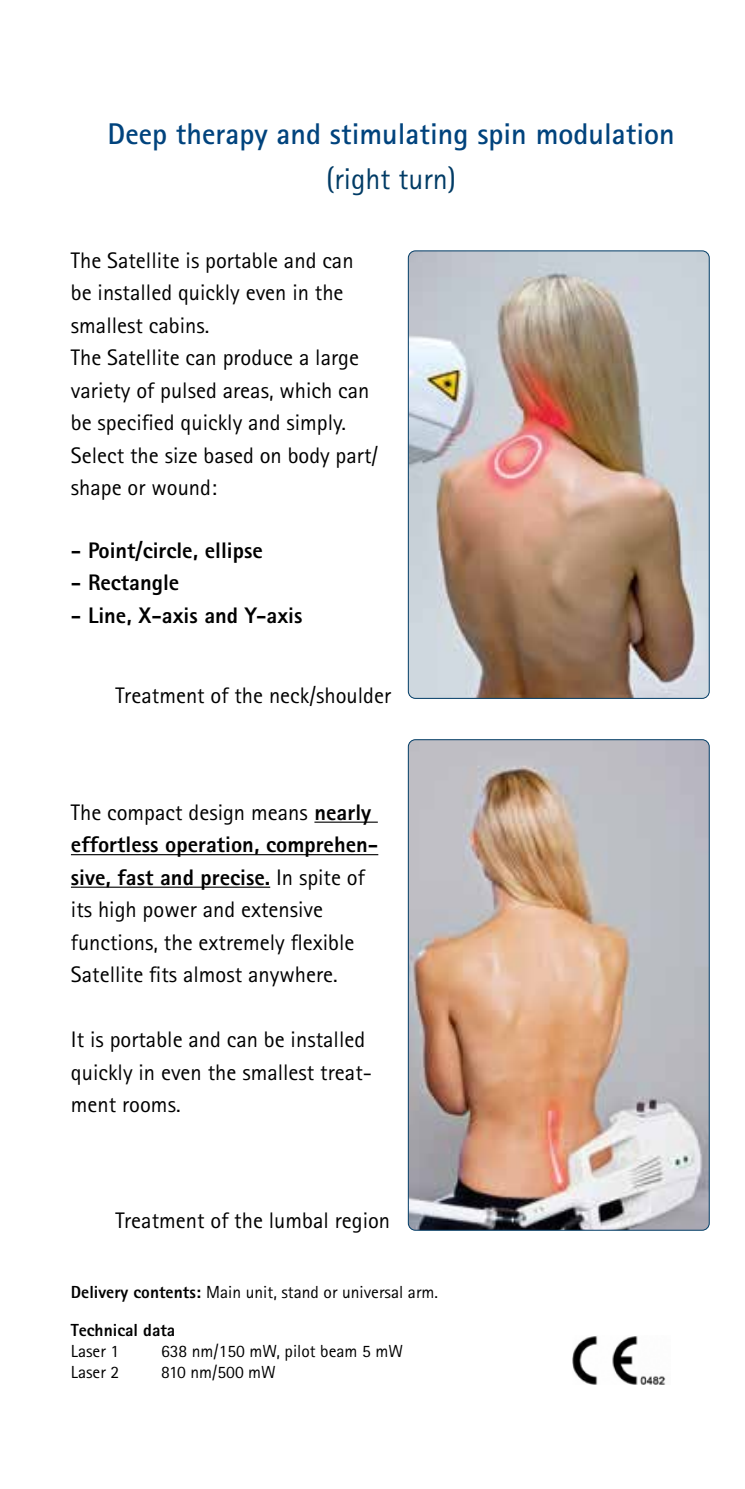
<style>
.page{position:relative;width:745px;height:1489px;background:#fff}
.page>*{position:absolute;margin:0;border:0;box-sizing:border-box;transform-origin:0 0}
.t1{font:700 30px "Rotis Sans Serif Std";color:#00437d}
.t2{font:30px "Rotis Sans Serif Std";color:#003b65}
.t3{font:22.5px/32.5px "Rotis Sans Serif Std";color:#000}
.t4{font:800 22.5px "Rotis Sans Serif Std";color:#000}
.t5{font:17.5px "Rotis Sans Serif Std";color:#000}
.t6{font:800 17.5px "Rotis Sans Serif Std";color:#000}
.s1{font-weight:800}
</style>
<div class="page">
<img style="left:572px;top:1336px;width:94px;height:48px">
<hr style="left:314px;top:821px;width:63px;height:1px;background:#000">
<hr style="left:71px;top:854px;width:307px;height:1px;background:#000">
<hr style="left:71px;top:886px;width:199px;height:1px;background:#000">
<img style="left:408px;top:251px;width:300px;height:447px">
<div style="left:408px;top:250px;width:301px;height:448px;border:1px solid #003b65;border-radius:7px"></div>
<img style="left:408px;top:740px;width:300px;height:490px">
<div style="left:408px;top:739px;width:301px;height:491px;border:1px solid #003b65;border-radius:7px"></div>
<h1 class="t1" style="left:107px;top:115px;width:568px">Deep therapy and stimulating spin modulation</h1>
<h1 class="t2" style="left:326px;top:161px;width:131px">(right turn)</h1>
<p class="t3" style="left:71px;top:244px;width:308px">The Satellite is portable and can be installed quickly even in the smallest cabins.<br>The Satellite can produce a large variety of pulsed areas, which can be specified quickly and simply.<br>Select the size based on body part/ shape or wound:</p>
<p class="t4" style="left:71px;top:536px;width:193px">- Point/circle, ellipse</p>
<p class="t4" style="left:71px;top:568px;width:110px">- Rectangle</p>
<p class="t4" style="left:71px;top:601px;width:233px">- Line, X-axis and Y-axis</p>
<p class="t3" style="left:115px;top:678px;width:277px">Treatment of the neck/shoulder</p>
<p class="t3" style="left:71px;top:795px;width:309px">The compact design means <span class="s1">nearly effortless operation, comprehen&shy;sive, fast and precise.</span> In spite of its high power and extensive functions, the extremely flexible Satellite fits almost anywhere.</p>
<p class="t3" style="left:71px;top:1023px;width:302px">It is portable and can be installed quickly in even the smallest treat&shy;ment rooms.</p>
<p class="t3" style="left:115px;top:1203px;width:276px">Treatment of the lumbal region</p>
<p class="t5" style="left:71px;top:1281px;width:368px"><span class="s1">Delivery contents:</span> Main unit, stand or universal arm.</p>
<p class="t6" style="left:71px;top:1319px;width:106px">Technical data</p>
<p class="t5" style="left:71px;top:1340px;width:50px">Laser 1</p>
<p class="t5" style="left:161px;top:1340px;width:243px">638 nm/150 mW, pilot beam 5 mW</p>
<p class="t5" style="left:71px;top:1361px;width:50px">Laser 2</p>
<p class="t5" style="left:161px;top:1361px;width:116px">810 nm/500 mW</p>
</div>
